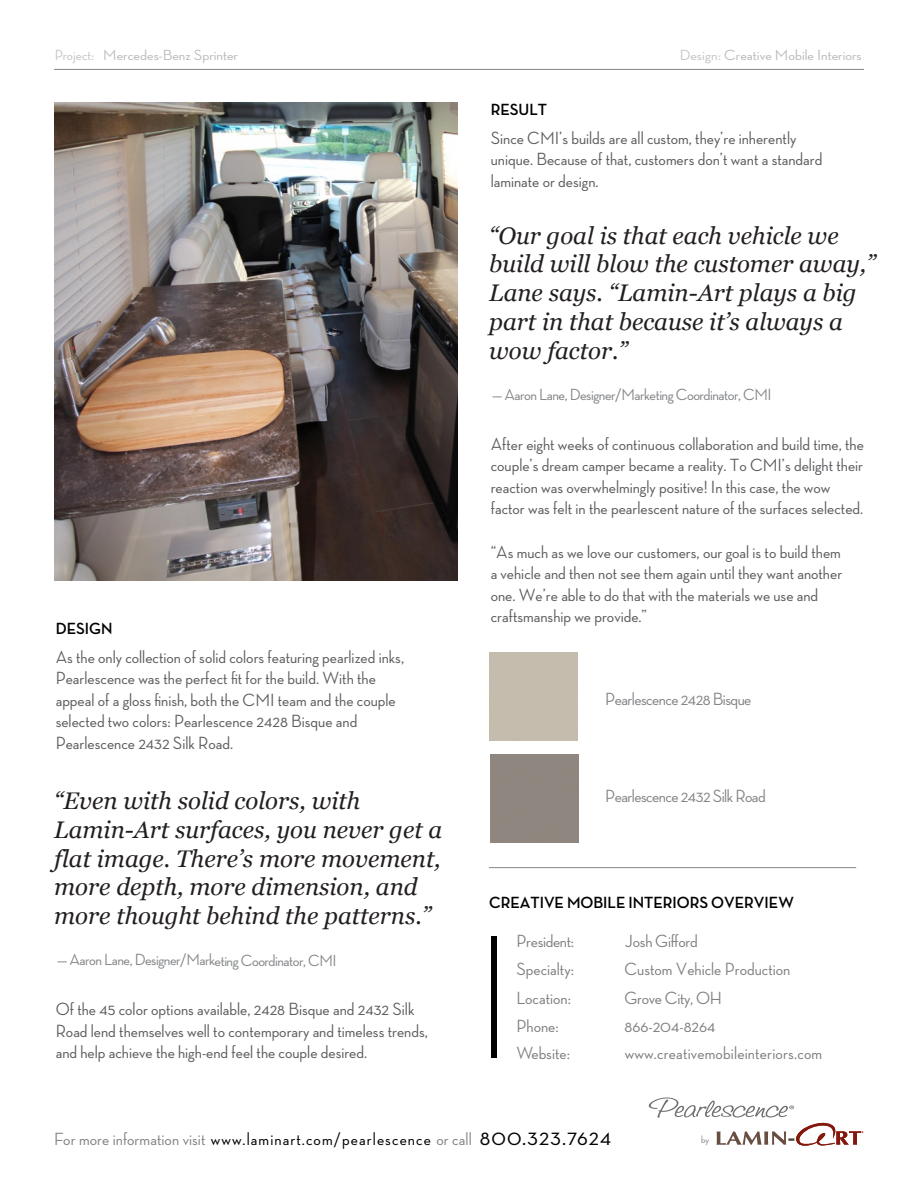
<style>
.page{position:relative;width:918px;height:1188px;background:#fff}
.page>*{position:absolute;margin:0;border:0;box-sizing:border-box;transform-origin:0 0}
.t1{font:italic 24px/28.8px "Georgia";color:#231f20}
.t2{font:500 18px/21.6px "Neutra Disp Exp";color:#5c5d60}
.t3{font:500 18px "Neutra Disp Exp";color:#808081}
.t4{font:500 18px "Neutra Disp Exp";letter-spacing:.005em;color:#828486}
.t5{font:500 18px "Neutra Disp Exp";letter-spacing:-.03em;color:#828487}
.t6{font:500 18px "Neutra Disp Exp";letter-spacing:-.02em;color:#808081}
.t7{font:500 16.5px "Neutra Disp Exp";letter-spacing:-.03em;color:#828487}
.t8{font:700 16.5px "Neutra Disp Exp";color:#000}
.t9{font:500 15px "Neutra Disp Exp";color:#b8babc;scale:1.09 1}
.t10{font:500 10.5px "Neutra Disp Exp";color:#828487}
.s1{color:#c2c4c6}
.s2{color:#000}
.s3{font-size:24px;color:#000}
</style>
<div class="page">
<hr style="left:54px;top:69px;width:810px;height:1px;background:#848688">
<div style="left:491px;top:936px;width:5px;height:122px;background:#000"></div>
<hr style="left:489px;top:867px;width:367px;height:1px;background:#848688">
<svg style="left:649px;top:1098px;width:214px;height:48px"></svg>
<img style="left:54px;top:102px;width:404px;height:478px">
<p class="t9" style="left:55px;top:46px;width:170px"><span class="s1">Project:</span> Mercedes-Benz Sprinter</p>
<p class="t9" style="left:680px;top:46px;width:169px"><span class="s1">Design:</span> Creative Mobile Interiors</p>
<p class="t8" style="left:491px;top:100px;width:58px">RESULT</p>
<p class="t2" style="left:491px;top:127px;width:333px">Since CMI’s builds are all custom, they’re inherently unique. Because of that, customers don’t want a standard laminate or design.</p>
<p class="t8" style="left:56px;top:619px;width:58px">DESIGN</p>
<p class="t2" style="left:56px;top:646px;width:350px">As the only collection of solid colors featuring pearlized inks, Pearlescence was the perfect fit for the build. With the appeal of a gloss finish, both the CMI team and the couple selected two colors: Pearlescence 2428 Bisque and Pearlescence 2432 Silk Road.</p>
<h1 class="t1" style="left:54px;top:785px;width:390px">“Even with solid colors, with Lamin-Art surfaces, you never get a flat image. There’s more movement, more depth, more dimension, and more thought behind the patterns.”</h1>
<p class="t7" style="left:57px;top:951px;width:281px">— Aaron Lane, Designer/Marketing Coordinator, CMI</p>
<p class="t2" style="left:56px;top:998px;width:374px">Of the 45 color options available, 2428 Bisque and 2432 Silk<br>Road lend themselves well to contemporary and timeless trends, and help achieve the high-end feel the couple desired.</p>
<h1 class="t1" style="left:489px;top:220px;width:388px">“Our goal is that each vehicle we build will blow the customer away,”<br>Lane says. “Lamin-Art plays a big part in that because it’s always a wow factor.”</h1>
<p class="t7" style="left:492px;top:385px;width:281px">— Aaron Lane, Designer/Marketing Coordinator, CMI</p>
<p class="t2" style="left:491px;top:433px;width:375px">After eight weeks of continuous collaboration and build time, the couple’s dream camper became a reality. To CMI’s delight their reaction was overwhelmingly positive! In this case, the wow factor was felt in the pearlescent nature of the surfaces selected.</p>
<p class="t2" style="left:491px;top:541px;width:353px">“As much as we love our customers, our goal is to build them a vehicle and then not see them again until they want another one. We’re able to do that with the materials we use and craftsmanship we provide.”</p>
<p class="t5" style="left:605px;top:689px;width:148px">Pearlescence 2428 Bisque</p>
<p class="t5" style="left:605px;top:786px;width:162px">Pearlescence 2432 Silk Road</p>
<p class="t8" style="left:489px;top:893px;width:306px">CREATIVE MOBILE INTERIORS OVERVIEW</p>
<p class="t6" style="left:517px;top:931px;width:59px">President:</p>
<p class="t3" style="left:625px;top:931px;width:75px">Josh Gifford</p>
<p class="t3" style="left:517px;top:959px;width:59px">Specialty:</p>
<p class="t3" style="left:625px;top:959px;width:167px">Custom Vehicle Production</p>
<p class="t3" style="left:517px;top:988px;width:56px">Location:</p>
<p class="t3" style="left:625px;top:988px;width:99px">Grove City, OH</p>
<p class="t3" style="left:517px;top:1016px;width:44px">Phone:</p>
<p class="t3" style="left:625px;top:1016px;width:92px">866-204-8264</p>
<p class="t3" style="left:517px;top:1043px;width:55px">Website:</p>
<p class="t3" style="left:625px;top:1043px;width:199px">www.creativemobileinteriors.com</p>
<p class="t4" style="left:54px;top:1129px;width:559px">For more information visit <span class="s2">www.laminart.com/pearlescence</span> or call <span class="s3">800.323.7624</span></p>
<p class="t10" style="left:701px;top:1134px;width:9px">by</p>
</div>
